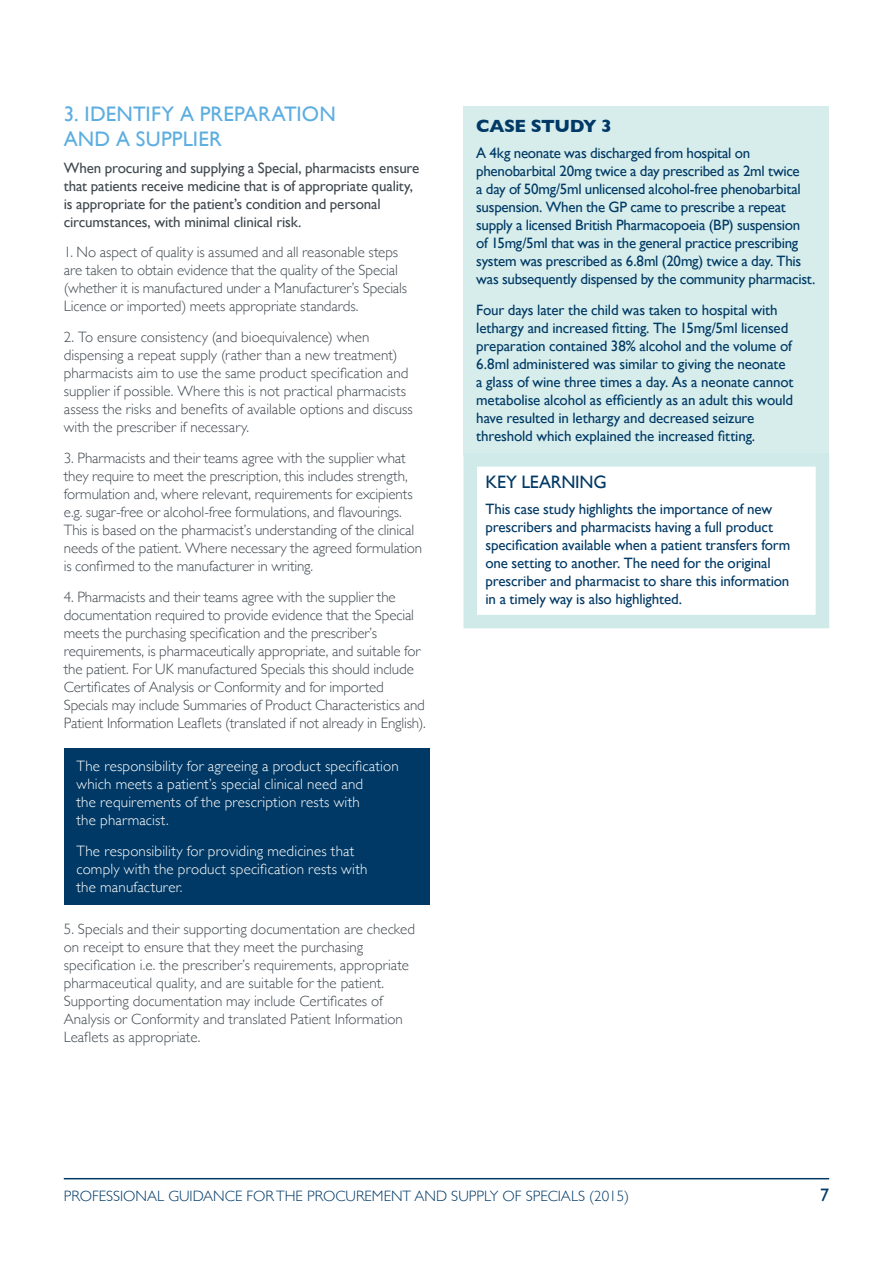
<style>
.page{position:relative;width:893px;height:1263px;background:#fff}
.page>*{position:absolute;margin:0;border:0;box-sizing:border-box;transform-origin:0 0}
.Subheader1{font:21px/25.2px "Gill Sans";letter-spacing:.005em;color:#5daee0}
.case_study_header{font:18px "Gill Sans";letter-spacing:-.015em;color:#003965}
.case_study_header-2{font:700 18px "Gill Sans";letter-spacing:-.02em;color:#003965}
.Body{font:300 15px/18px "Gill Sans";letter-spacing:-.005em;color:#40494f}
.case_study_body{font:15px/18px "Gill Sans";letter-spacing:-.015em;color:#003965}
.Body-2{font:300 15px/18px "Gill Sans";letter-spacing:.01em;color:#fff}
.Body-3{font:15px/18px "Gill Sans";letter-spacing:-.01em;color:#40494f}
.t1{font:300 15px "Gill Sans";color:#003965}
</style>
<div class="page">
<hr style="left:64px;top:1178px;width:765px;height:1px;background:#003965">
<div style="left:64px;top:748px;width:365px;height:157px;background:#003965"></div>
<div style="left:463px;top:107px;width:366px;height:348px;background:#d6edeb"></div>
<div style="left:463px;top:453px;width:366px;height:175px;border:14px solid #cfeae8"></div>
<p class="Subheader1" style="left:64px;top:101px;width:273px">3. IDENTIFY A PREPARATION<br>AND A SUPPLIER</p>
<p class="Body-3" style="left:64px;top:158px;width:357px">When procuring and supplying a Special, pharmacists ensure that patients receive medicine that is of appropriate quality, is appropriate for the patient’s condition and personal circumstances, with minimal clinical risk.</p>
<p class="Body" style="left:64px;top:243px;width:345px">1. No aspect of quality is assumed and all reasonable steps are taken to obtain evidence that the quality of the Special (whether it is manufactured under a Manufacturer’s Specials Licence or imported) meets appropriate standards.</p>
<p class="Body" style="left:64px;top:327px;width:351px">2. To ensure consistency (and bioequivalence) when dispensing a repeat supply (rather than a new treatment) pharmacists aim to use the same product specification and supplier if possible. Where this is not practical pharmacists assess the risks and benefits of available options and discuss with the prescriber if necessary.</p>
<p class="Body" style="left:64px;top:448px;width:360px">3. Pharmacists and their teams agree with the supplier what they require to meet the prescription, this includes strength, formulation and, where relevant, requirements for excipients e.g. sugar-free or alcohol-free formulations, and flavourings.<br>This is based on the pharmacist’s understanding of the clinical needs of the patient. Where necessary the agreed formulation is confirmed to the manufacturer in writing.</p>
<p class="Body" style="left:64px;top:587px;width:363px">4. Pharmacists and their teams agree with the supplier the documentation required to provide evidence that the Special meets the purchasing specification and the prescriber’s requirements, is pharmaceutically appropriate, and suitable for the patient. For UK manufactured Specials this should include Certificates of Analysis or Conformity and for imported Specials may include Summaries of Product Characteristics and Patient Information Leaflets (translated if not already in English).</p>
<p class="Body-2" style="left:77px;top:756px;width:324px">The responsibility for agreeing a product specification which meets a patient’s special clinical need and<br>the requirements of the prescription rests with<br>the pharmacist.</p>
<p class="Body-2" style="left:77px;top:841px;width:292px">The responsibility for providing medicines that comply with the product specification rests with the manufacturer.</p>
<p class="Body" style="left:64px;top:919px;width:353px">5. Specials and their supporting documentation are checked on receipt to ensure that they meet the purchasing specification i.e. the prescriber’s requirements, appropriate pharmaceutical quality, and are suitable for the patient.<br>Supporting documentation may include Certificates of Analysis or Conformity and translated Patient Information Leaflets as appropriate.</p>
<p class="case_study_header-2" style="left:476px;top:111px;width:137px">CASE STUDY 3</p>
<p class="case_study_body" style="left:476px;top:144px;width:341px">A 4kg neonate was discharged from hospital on phenobarbital 20mg twice a day prescribed as 2ml twice<br>a day of 50mg/5ml unlicensed alcohol-free phenobarbital suspension. When the GP came to prescribe a repeat supply a licensed British Pharmacopoeia (BP) suspension of 15mg/5ml that was in the general practice prescribing system was prescribed as 6.8ml (20mg) twice a day. This was subsequently dispensed by the community pharmacist.</p>
<p class="case_study_body" style="left:476px;top:301px;width:319px">Four days later the child was taken to hospital with lethargy and increased fitting. The 15mg/5ml licensed preparation contained 38% alcohol and the volume of 6.8ml administered was similar to giving the neonate a glass of wine three times a day. As a neonate cannot metabolise alcohol as efficiently as an adult this would have resulted in lethargy and decreased seizure threshold which explained the increased fitting.</p>
<p class="case_study_header" style="left:485px;top:471px;width:123px">KEY LEARNING</p>
<p class="case_study_body" style="left:485px;top:500px;width:306px">This case study highlights the importance of new prescribers and pharmacists having a full product specification available when a patient transfers form one setting to another. The need for the original prescriber and pharmacist to share this information in a timely way is also highlighted.</p>
<p class="t1" style="left:64px;top:1184px;width:567px">PROFESSIONAL GUIDANCE FOR THE PROCUREMENT AND SUPPLY OF SPECIALS (2015)</p>
<p class="case_study_header" style="left:820px;top:1184px;width:10px">7</p>
</div>
